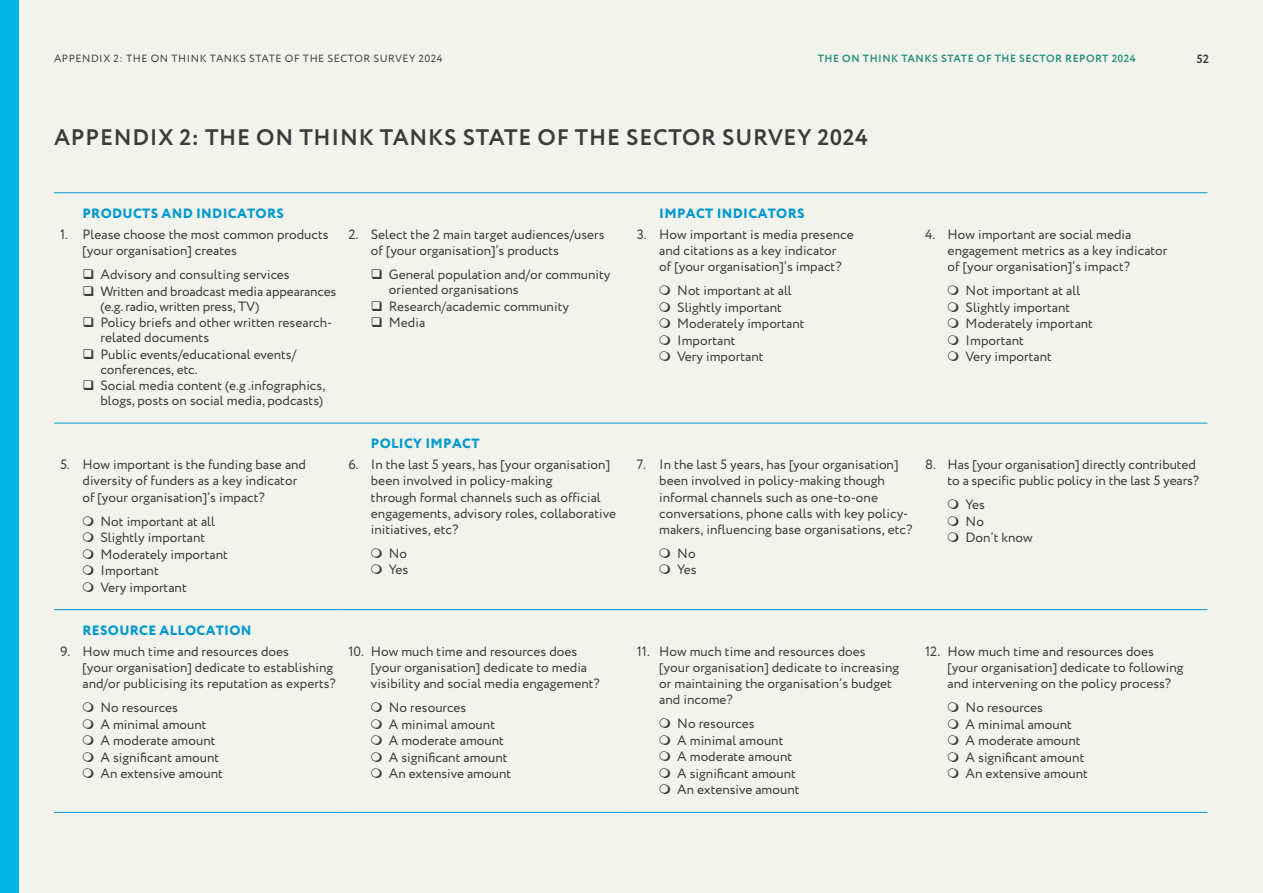
<style>
.page{position:relative;width:1263px;height:893px;background:#f3f3ed}
.page>*{position:absolute;margin:0;border:0;box-sizing:border-box;transform-origin:0 0}
.t1{font:700 22.5px "Circe";letter-spacing:.035em;color:#3c3c3d}
.t2{font:13.5px/16.5px "Circe";color:#3c3c3d}
.t3{font:800 13.5px "Circe";letter-spacing:.025em;color:#0099cf}
.t4{font:700 12px "Circe";color:#3c3c3d}
.t5{font:10.5px "Circe";letter-spacing:.05em;color:#3c3c3d}
.t6{font:700 10.5px "Circe";letter-spacing:.05em;color:#248f7f}
</style>
<div class="page">
<div style="left:0;top:0;width:18px;height:893px;background:#00b3e6"></div>
<hr style="left:54px;top:192px;width:288px;height:1px;background:#0099cf">
<hr style="left:342px;top:192px;width:289px;height:1px;background:#0099cf">
<hr style="left:631px;top:192px;width:288px;height:1px;background:#0099cf">
<hr style="left:919px;top:192px;width:288px;height:1px;background:#0099cf">
<hr style="left:54px;top:423px;width:288px;height:1px;background:#0099cf">
<hr style="left:342px;top:423px;width:289px;height:1px;background:#0099cf">
<hr style="left:631px;top:423px;width:288px;height:1px;background:#0099cf">
<hr style="left:919px;top:423px;width:288px;height:1px;background:#0099cf">
<hr style="left:54px;top:609px;width:288px;height:1px;background:#0099cf">
<hr style="left:342px;top:609px;width:289px;height:1px;background:#0099cf">
<hr style="left:631px;top:609px;width:288px;height:1px;background:#0099cf">
<hr style="left:919px;top:609px;width:288px;height:1px;background:#0099cf">
<hr style="left:54px;top:812px;width:288px;height:1px;background:#0099cf">
<hr style="left:342px;top:812px;width:289px;height:1px;background:#0099cf">
<hr style="left:631px;top:812px;width:288px;height:1px;background:#0099cf">
<hr style="left:919px;top:812px;width:288px;height:1px;background:#0099cf">
<p class="t5" style="left:54px;top:52px;width:16px">Appendi</p>
<p class="t5" style="left:103px;top:52px;width:83px">x 2: The On Think</p>
<p class="t5" style="left:210px;top:52px;width:15px">Tanks</p>
<p class="t5" style="left:249px;top:52px;width:14px">State</p>
<p class="t5" style="left:285px;top:52px;width:26px">of the</p>
<p class="t5" style="left:328px;top:52px;width:15px">Sector</p>
<p class="t5" style="left:373px;top:52px;width:15px">Surve</p>
<p class="t5" style="left:409px;top:52px;width:35px">y 2024</p>
<p class="t6" style="left:818px;top:51px;width:319px">THE ON THINK TANKS STATE OF THE SECTOR REPORT 2024</p>
<p class="t4" style="left:1196px;top:51px;width:14px">52</p>
<h1 class="t1" style="left:54px;top:122px;width:815px">APPENDIX 2: THE ON THINK TANKS STATE OF THE SECTOR SURVEY 2024</h1>
<p class="t3" style="left:82px;top:204px;width:203px">PRODUCTS AND INDICATORS</p>
<p class="t2" style="left:82px;top:227px;width:248px;text-indent:-23px">1. Please choose the most common products [your organisation] creates</p>
<p class="t2" style="left:82px;top:267px;width:209px">❑ Advisory and consulting services</p>
<p class="t2" style="left:101px;top:284px;width:237px;line-height:15px;text-indent:-18px">❑ Written and broadcast media appearances (e.g. radio, written press, TV)</p>
<p class="t2" style="left:101px;top:315px;width:233px;line-height:15px;text-indent:-18px">❑ Policy briefs and other written research&shy;related documents</p>
<p class="t2" style="left:101px;top:347px;width:197px;line-height:15px;text-indent:-18px">❑ Public events/educational events/ conferences, etc.</p>
<p class="t2" style="left:82px;top:378px;width:244px;line-height:15px;text-align:right">❑ Social media content (e.g .infographics, blogs, posts on social media, podcasts)</p>
<p class="t2" style="left:83px;top:457px;width:225px;text-indent:-23px">5. How important is the funding base and diversity of funders as a key indicator of [your organisation]’s impact?</p>
<p class="t2" style="left:101px;top:513px;width:129px">Not important at all<br>Slightly important<br>Moderately important<br>Important<br>Very important</p>
<p class="t3" style="left:83px;top:621px;width:171px">RESOURCE ALLOCATION</p>
<p class="t2" style="left:83px;top:643px;width:255px;text-indent:-23px">9. How much time and resources does<br>[your organisation] dedicate to establishing and/or publicising its reputation as experts?</p>
<p class="t2" style="left:101px;top:700px;width:124px">No resources<br>A minimal amount<br>A moderate amount<br>A significant amount<br>An extensive amount</p>
<p class="t2" style="left:371px;top:227px;width:235px;text-indent:-23px">2. Select the 2 main target audiences/users of [your organisation]’s products</p>
<p class="t2" style="left:389px;top:267px;width:223px;line-height:15px;text-indent:-18px">❑ General population and/or community oriented organisations</p>
<p class="t2" style="left:371px;top:298px;width:200px">❑ Research/academic community</p>
<p class="t2" style="left:371px;top:315px;width:56px">❑ Media</p>
<p class="t3" style="left:371px;top:435px;width:110px">POLICY IMPACT</p>
<p class="t2" style="left:371px;top:457px;width:247px;text-indent:-23px">6. In the last 5 years, has [your organisation] been involved in policy-making<br>through formal channels such as official engagements, advisory roles, collaborative initiatives, etc?</p>
<p class="t2" style="left:389px;top:546px;width:21px">No<br>Yes</p>
<p class="t2" style="left:371px;top:643px;width:230px;text-indent:-23px">10. How much time and resources does [your organisation] dedicate to media visibility and social media engagement?</p>
<p class="t2" style="left:389px;top:700px;width:124px">No resources<br>A minimal amount<br>A moderate amount<br>A significant amount<br>An extensive amount</p>
<p class="t3" style="left:659px;top:204px;width:147px">IMPACT INDICATORS</p>
<p class="t2" style="left:659px;top:227px;width:196px;text-indent:-23px">3. How important is media presence and citations as a key indicator<br>of [your organisation]’s impact?</p>
<p class="t2" style="left:677px;top:283px;width:129px">Not important at all<br>Slightly important<br>Moderately important<br>Important<br>Very important</p>
<p class="t2" style="left:948px;top:227px;width:221px;text-indent:-23px">4. How important are social media engagement metrics as a key indicator of [your organisation]’s impact?</p>
<p class="t2" style="left:966px;top:283px;width:129px">Not important at all<br>Slightly important<br>Moderately important<br>Important<br>Very important</p>
<p class="t2" style="left:659px;top:457px;width:255px;text-indent:-23px">7. In the last 5 years, has [your organisation] been involved in policy-making though informal channels such as one-to-one conversations, phone calls with key policy&shy;makers, influencing base organisations, etc?</p>
<p class="t2" style="left:677px;top:546px;width:21px">No<br>Yes</p>
<p class="t2" style="left:925px;top:457px;width:275px;text-align:right">8. Has [your organisation] directly contributed to a specific public policy in the last 5 years?</p>
<p class="t2" style="left:966px;top:497px;width:69px">Yes<br>No<br>Don’t know</p>
<p class="t2" style="left:659px;top:643px;width:242px;text-indent:-23px">11. How much time and resources does [your organisation] dedicate to increasing or maintaining the organisation’s budget and income?</p>
<p class="t2" style="left:677px;top:716px;width:124px">No resources<br>A minimal amount<br>A moderate amount<br>A significant amount<br>An extensive amount</p>
<p class="t2" style="left:948px;top:643px;width:237px;text-indent:-23px">12. How much time and resources does [your organisation] dedicate to following and intervening on the policy process?</p>
<p class="t2" style="left:966px;top:700px;width:124px">No resources<br>A minimal amount<br>A moderate amount<br>A significant amount<br>An extensive amount</p>
</div>
